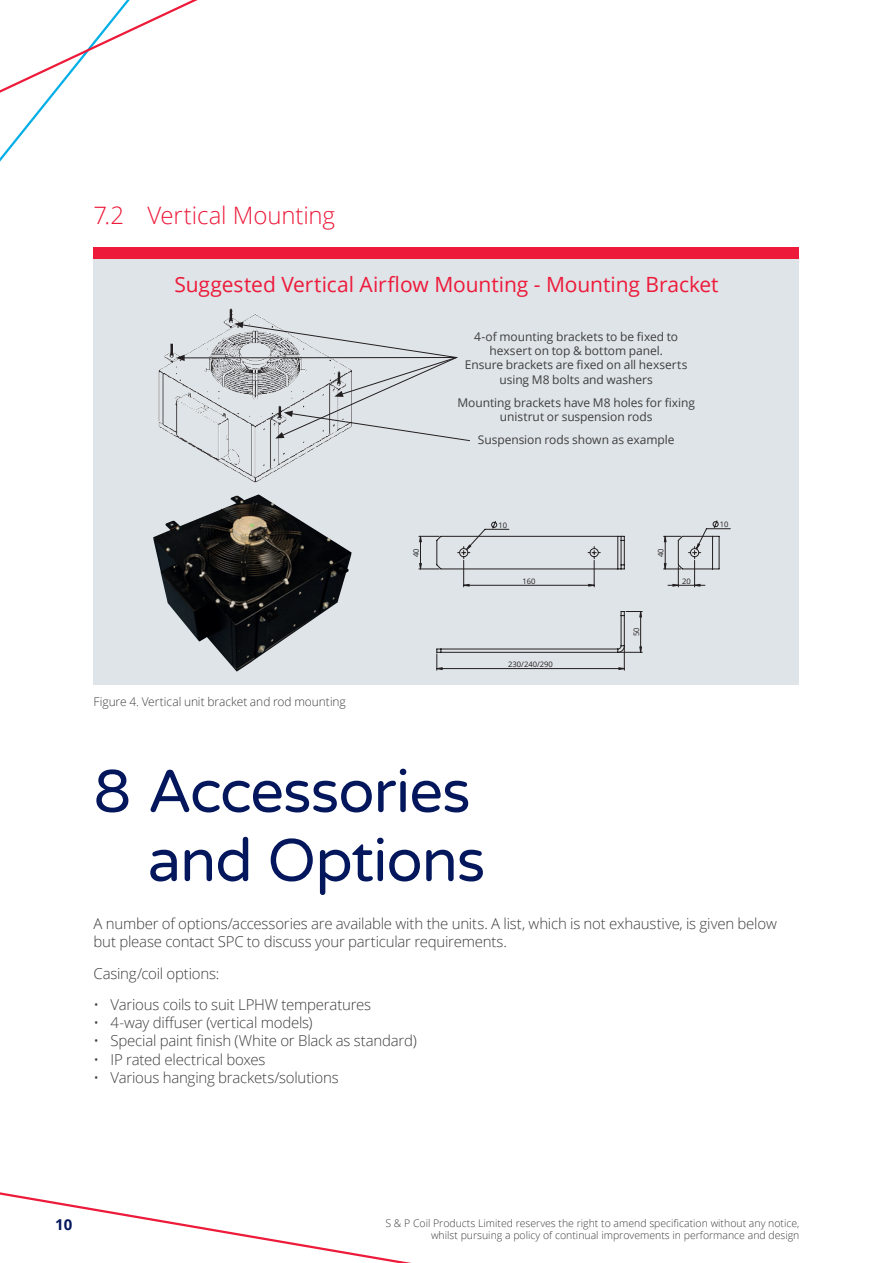
<style>
.page{position:relative;width:893px;height:1263px;background:#fff}
.page>*{position:absolute;margin:0;border:0;box-sizing:border-box;transform-origin:0 0}
.t1{font:60px/69px "Varela Round";letter-spacing:-.02em;color:#04175c;text-align:right}
.t2{font:300 24px "Open Sans";letter-spacing:-.005em;color:#ed1a3a}
.t3{font:21px "Open Sans";letter-spacing:-.005em;color:#ed1a3a}
.t4{font:300 15px/18.3px "Open Sans";letter-spacing:-.015em;color:#3e3e3f}
.t5{font:700 15px "Open Sans";color:#04175c}
.t6{font:12px/14.4px "Open Sans";letter-spacing:-.005em;color:#3e3e3f;text-align:center}
.t7{font:300 12px "Open Sans";letter-spacing:-.005em;color:#3e3e3f}
.t8{font:300 10.5px/12.6px "Open Sans";color:#3e3e3f;text-align:right}
.t9{font:7.65px "Open Sans";color:#231f20}
</style>
<div class="page">
<svg style="left:0;top:0;width:198px;height:162px"></svg>
<svg style="left:0;top:1192px;width:411px;height:71px"></svg>
<div style="left:94px;top:247px;width:705px;height:12px;background:#ed1a3a"></div>
<div style="left:94px;top:259px;width:705px;height:426px;background:#dfe4e8"></div>
<img style="left:158px;top:308px;width:169px;height:175px">
<svg style="left:419px;top:520px;width:312px;height:67px"></svg>
<svg style="left:436px;top:611px;width:206px;height:59px"></svg>
<svg style="left:176px;top:322px;width:294px;height:119px"></svg>
<img style="left:153px;top:494px;width:199px;height:178px">
<h2 class="t2" style="left:94px;top:199px;width:243px">7.2 Vertical Mounting</h2>
<h3 class="t3" style="left:174px;top:270px;width:546px">Suggested Vertical Airflow Mounting - Mounting Bracket</h3>
<p class="t7" style="left:94px;top:693px;width:254px">Figure 4. Vertical unit bracket and rod mounting</p>
<p class="t9" style="left:411px;top:557px;width:10px;rotate:-90deg">40</p>
<p class="t6" style="left:465px;top:329px;width:224px">4-of mounting brackets to be fixed to hexsert on top &amp; bottom panel.<br>Ensure brackets are fixed on all hexserts using M8 bolts and washers</p>
<p class="t6" style="left:457px;top:395px;width:239px">Mounting brackets have M8 holes for fixing unistrut or suspension rods</p>
<p class="t6" style="left:478px;top:432px;width:198px">Suspension rods shown as example</p>
<p class="t9" style="left:498px;top:519px;width:10px">10</p>
<p class="t9" style="left:522px;top:575px;width:15px">160</p>
<p class="t9" style="left:508px;top:659px;width:46px">230/240/290</p>
<p class="t9" style="left:631px;top:636px;width:10px;rotate:-90deg">50</p>
<p class="t9" style="left:656px;top:557px;width:10px;rotate:-90deg">40</p>
<p class="t9" style="left:682px;top:575px;width:10px">20</p>
<p class="t9" style="left:720px;top:519px;width:10px">10</p>
<h1 class="t1" style="left:94px;top:755px;width:393px">8 Accessories and Options</h1>
<p class="t4" style="left:94px;top:914px;width:685px">A number of options/accessories are available with the units. A list, which is not exhaustive, is given below but please contact SPC to discuss your particular requirements.</p>
<p class="t4" style="left:94px;top:963px;width:127px">Casing/coil options:</p>
<p class="t4" style="left:94px;top:995px;width:279px">• Various coils to suit LPHW temperatures</p>
<p class="t4" style="left:94px;top:1013px;width:221px">• 4-way diffuser (vertical models)</p>
<p class="t4" style="left:94px;top:1031px;width:325px">• Special paint finish (White or Black as standard)</p>
<p class="t4" style="left:94px;top:1050px;width:174px">• IP rated electrical boxes</p>
<p class="t4" style="left:94px;top:1068px;width:247px">• Various hanging brackets/solutions</p>
<p class="t5" style="left:55px;top:1214px;width:19px">10</p>
<p class="t8" style="left:385px;top:1216px;width:416px">S &amp; P Coil Products Limited reserves the right to amend specification without any notice, whilst pursuing a policy of continual improvements in performance and design</p>
</div>
